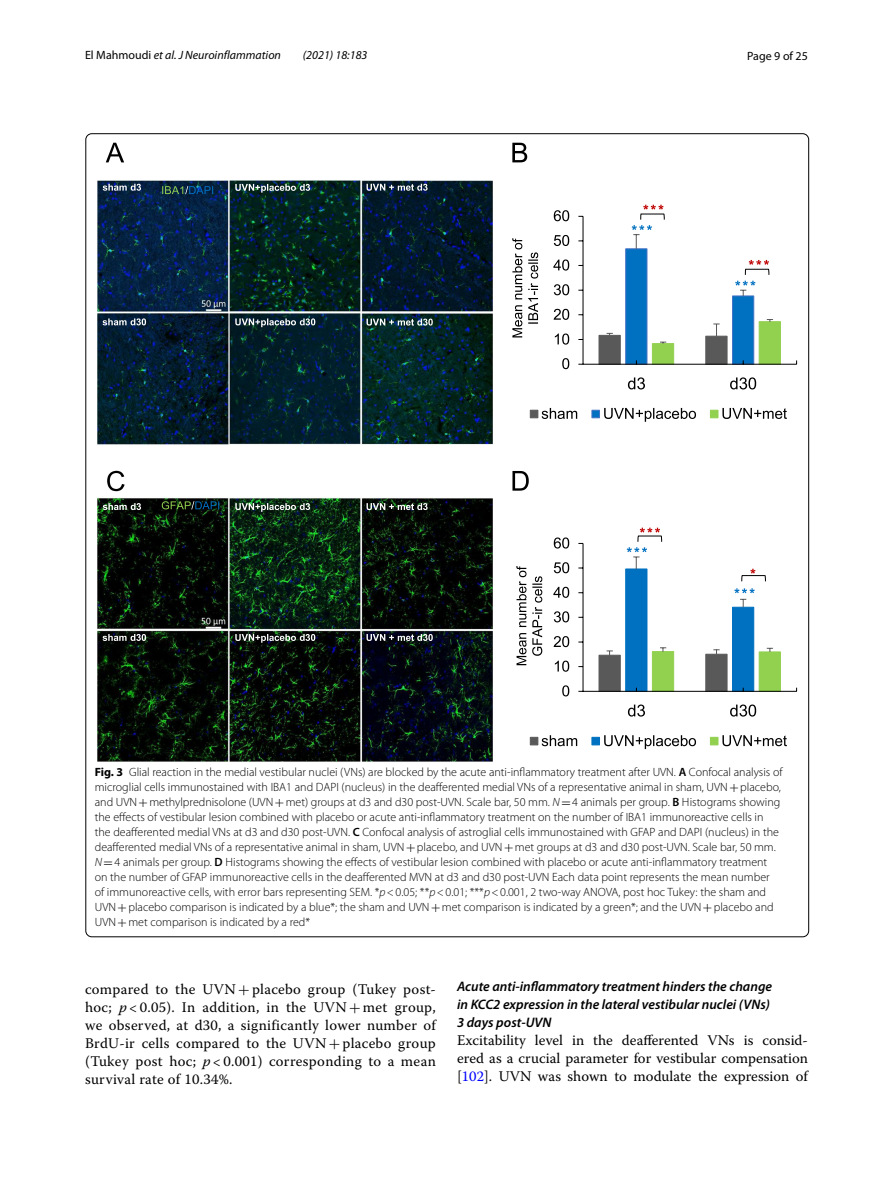
<style>
.page{position:relative;width:893px;height:1187px;background:#fff}
.page>*{position:absolute;margin:0;border:0;box-sizing:border-box;transform-origin:0 0}
.t1{font:14.7px/18px "Warnock Pro";letter-spacing:.01em;color:#000;text-align:justify}
.t2{font:italic 600 13.8px/18px "Myriad Pro";color:#000}
.t3{font:300 12px/15px "Myriad Pro";color:#000}
.t4{font:italic 12px "Myriad Pro";color:#000}
.t5{font:12px "Myriad Pro";color:#000}
.s1{font-style:normal}
.s2{font-weight:700}
.s3{font-weight:600}
.s4{font-family:"MTSY";font-weight:400}
.s5{font-style:italic}
.s6{font-family:"MTSY"}
.s7{color:#00f}
</style>
<div class="page">
<img style="left:97px;top:180px;width:395px;height:581px">
<svg style="left:162px;top:186px;width:51px;height:8px"></svg>
<svg style="left:103px;top:184px;width:38px;height:7px"></svg>
<svg style="left:235px;top:184px;width:75px;height:9px"></svg>
<svg style="left:366px;top:184px;width:62px;height:7px"></svg>
<svg style="left:103px;top:318px;width:212px;height:9px;background:#324756"></svg>
<svg style="left:366px;top:318px;width:67px;height:7px"></svg>
<hr style="left:582px;top:216px;width:1px;height:148px;background:#000">
<hr style="left:583px;top:364px;width:214px;height:1px;background:#000">
<svg style="left:562px;top:358px;width:7px;height:11px"></svg>
<svg style="left:555px;top:333px;width:14px;height:11px"></svg>
<svg style="left:554px;top:309px;width:15px;height:11px"></svg>
<svg style="left:554px;top:284px;width:15px;height:11px"></svg>
<svg style="left:553px;top:259px;width:16px;height:11px"></svg>
<svg style="left:554px;top:235px;width:15px;height:11px"></svg>
<svg style="left:554px;top:210px;width:15px;height:11px"></svg>
<svg style="left:628px;top:377px;width:128px;height:12px"></svg>
<svg style="left:512px;top:238px;width:10px;height:99px"></svg>
<svg style="left:528px;top:252px;width:10px;height:72px"></svg>
<div style="left:530px;top:409px;width:8px;height:9px;background:#595959;border:1px solid #595959"></div>
<svg style="left:542px;top:408px;width:35px;height:11px"></svg>
<div style="left:591px;top:409px;width:9px;height:9px;background:#0070c0;border:1px solid #4472c4"></div>
<svg style="left:604px;top:408px;width:92px;height:14px"></svg>
<div style="left:710px;top:409px;width:8px;height:9px;background:#92d050;border:1px solid #92d050"></div>
<svg style="left:722px;top:408px;width:65px;height:11px"></svg>
<svg style="left:598px;top:205px;width:183px;height:160px"></svg>
<svg style="left:366px;top:503px;width:62px;height:7px"></svg>
<svg style="left:103px;top:634px;width:212px;height:8px;background:#3b413c"></svg>
<svg style="left:366px;top:634px;width:67px;height:7px"></svg>
<svg style="left:103px;top:501px;width:207px;height:11px;background:#314537"></svg>
<hr style="left:582px;top:543px;width:1px;height:148px;background:#000">
<hr style="left:583px;top:690px;width:214px;height:1px;background:#000">
<svg style="left:562px;top:685px;width:7px;height:11px"></svg>
<svg style="left:555px;top:660px;width:14px;height:11px"></svg>
<svg style="left:554px;top:636px;width:15px;height:11px"></svg>
<svg style="left:554px;top:611px;width:15px;height:11px"></svg>
<svg style="left:553px;top:586px;width:16px;height:12px"></svg>
<svg style="left:554px;top:562px;width:15px;height:11px"></svg>
<svg style="left:554px;top:537px;width:15px;height:11px"></svg>
<svg style="left:628px;top:704px;width:128px;height:12px"></svg>
<svg style="left:516px;top:566px;width:10px;height:99px"></svg>
<svg style="left:532px;top:576px;width:10px;height:79px"></svg>
<div style="left:530px;top:736px;width:8px;height:9px;background:#595959;border:1px solid #595959"></div>
<svg style="left:542px;top:735px;width:35px;height:11px"></svg>
<div style="left:591px;top:736px;width:9px;height:9px;background:#0070c0;border:1px solid #0070c0"></div>
<svg style="left:604px;top:735px;width:92px;height:14px"></svg>
<div style="left:710px;top:736px;width:8px;height:9px;background:#92d050;border:1px solid #92d050"></div>
<svg style="left:722px;top:735px;width:65px;height:11px"></svg>
<svg style="left:598px;top:527px;width:183px;height:165px"></svg>
<svg style="left:106px;top:143px;width:18px;height:19px"></svg>
<svg style="left:107px;top:471px;width:18px;height:20px"></svg>
<svg style="left:512px;top:143px;width:15px;height:19px"></svg>
<svg style="left:512px;top:471px;width:17px;height:19px"></svg>
<p class="t4" style="left:85px;top:48px;width:197px"><span class="s1">El Mahmoudi</span> et al. J Neuroinflammation</p>
<p class="t4" style="left:303px;top:48px;width:66px">(2021) 18:183</p>
<p class="t5" style="left:747px;top:48px;width:62px">Page 9 of 25</p>
<p class="t3" style="left:95px;top:764px;width:689px"><span class="s2">Fig. 3</span> Glial reaction in the medial vestibular nuclei (VNs) are blocked by the acute anti-inflammatory treatment after UVN. <span class="s3">A</span> Confocal analysis of microglial cells immunostained with IBA1 and DAPI (nucleus) in the deafferented medial VNs of a representative animal in sham, UVN<span class="s4">+</span>placebo, and UVN<span class="s4">+</span>methylprednisolone (UVN<span class="s4">+</span>met) groups at d3 and d30 post-UVN. Scale bar, 50 mm. <span class="s5">N</span><span class="s4">=</span>4 animals per group. <span class="s3">B</span> Histograms showing the effects of vestibular lesion combined with placebo or acute anti-inflammatory treatment on the number of IBA1 immunoreactive cells in<br>the deafferented medial VNs at d3 and d30 post-UVN. <span class="s3">C</span> Confocal analysis of astroglial cells immunostained with GFAP and DAPI (nucleus) in the deafferented medial VNs of a representative animal in sham, UVN<span class="s4">+</span>placebo, and UVN<span class="s4">+</span>met groups at d3 and d30 post-UVN. Scale bar, 50 mm.<br><span class="s5">N</span><span class="s4">=</span>4 animals per group. <span class="s3">D</span> Histograms showing the effects of vestibular lesion combined with placebo or acute anti-inflammatory treatment on the number of GFAP immunoreactive cells in the deafferented MVN at d3 and d30 post-UVN Each data point represents the mean number<br>of immunoreactive cells, with error bars representing SEM. *<span class="s5">p</span>&lt;0.05; **<span class="s5">p</span>&lt;0.01; ***<span class="s5">p</span>&lt;0.001, 2 two-way ANOVA, post hoc Tukey: the sham and UVN<span class="s4">+</span>placebo comparison is indicated by a blue*; the sham and UVN<span class="s4">+</span>met comparison is indicated by a green*; and the UVN<span class="s4">+</span>placebo and UVN<span class="s4">+</span>met comparison is indicated by a red*</p>
<p class="t1" style="left:85px;top:979px;width:352px">compared to the UVN <span class="s6">+</span> placebo group (Tukey post&shy;hoc; <span class="s5">p</span> &lt; 0.05). In addition, in the UVN <span class="s6">+</span> met group, we observed, at d30, a significantly lower number of BrdU-ir cells compared to the UVN <span class="s6">+</span> placebo group (Tukey post hoc; <span class="s5">p</span> &lt; 0.001) corresponding to a mean survival rate of 10.34%.</p>
<p class="t2" style="left:457px;top:977px;width:317px">Acute anti‑inflammatory treatment hinders the change in KCC2 expression in the lateral vestibular nuclei (VNs)<br>3 days post‑UVN</p>
<p class="t1" style="left:457px;top:1030px;width:352px">Excitability level in the deafferented VNs is consid&shy;ered as a crucial parameter for vestibular compensation [<span class="s7">102</span>]. UVN was shown to modulate the expression of</p>
</div>
